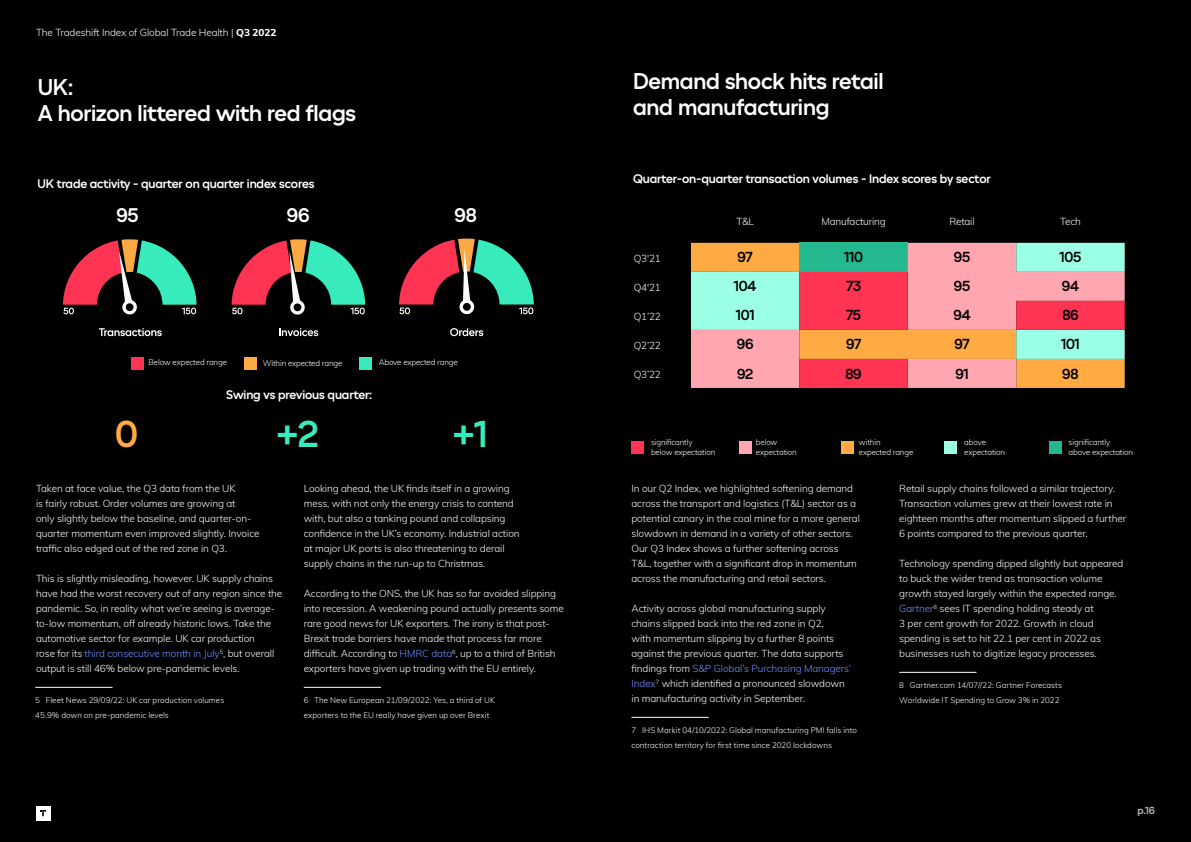
<style>
.page{position:relative;width:1191px;height:842px;background:#fff}
.page>*{position:absolute;margin:0;border:0;box-sizing:border-box;transform-origin:0 0}
.t1{font:500 36px "Tradeshift";color:#38ebbc}
.t2{font:500 36px "Tradeshift";color:#ffaa42}
.t3{font:500 22px/26px "Tradeshift";letter-spacing:-.01em;color:#fff}
.t4{font:19px "Tradeshift Display Medium";color:#fff}
.t5{font:500 14px "Tradeshift";letter-spacing:-.02em;color:#000}
.t6{font:500 12px "Tradeshift";letter-spacing:-.01em;color:#fff}
.t7{font:300 10px/15px "Muli";letter-spacing:-.01em;color:#fff}
.t8{font:500 10px "Tradeshift";color:#b9b9b9}
.t9{font:300 8px/10px "Muli";letter-spacing:-.005em;color:#fff}
.s1{font-weight:800}
.s2{color:#6e92ff}
</style>
<div class="page">
<div style="left:595px;top:0;width:596px;height:842px;background:#000"></div>
<div style="left:0;top:0;width:595px;height:842px;background:#000"></div>
<div style="left:36px;top:806px;width:14px;height:14px;background:#fff"></div>
<svg style="left:40px;top:810px;width:6px;height:6px"></svg>
<div style="left:691px;top:359px;width:108px;height:29px;background:#ffa6b0"></div>
<svg style="left:691px;top:243px;width:433px;height:116px;background:#b4ceb2"></svg>
<svg style="left:799px;top:272px;width:325px;height:116px;background:#f58779"></svg>
<div style="left:739px;top:441px;width:12px;height:12px;background:#ffa6b0"></div>
<div style="left:841px;top:441px;width:12px;height:12px;background:#ffaa42"></div>
<div style="left:944px;top:441px;width:12px;height:12px;background:#9bffe6"></div>
<div style="left:631px;top:441px;width:12px;height:12px;background:#ff3352"></div>
<div style="left:1049px;top:441px;width:12px;height:12px;background:#24b890"></div>
<hr style="left:35px;top:687px;width:77px;height:1px;background:#fff">
<hr style="left:304px;top:687px;width:77px;height:1px;background:#fff">
<hr style="left:631px;top:717px;width:77px;height:1px;background:#fff">
<hr style="left:899px;top:672px;width:77px;height:1px;background:#fff">
<div style="left:132px;top:357px;width:12px;height:12px;background:#ff3352"></div>
<div style="left:245px;top:357px;width:12px;height:12px;background:#ffaa42"></div>
<div style="left:359px;top:357px;width:12px;height:12px;background:#38ebbc"></div>
<svg style="left:63px;top:239px;width:134px;height:76px"></svg>
<svg style="left:99px;top:328px;width:63px;height:8px"></svg>
<svg style="left:279px;top:328px;width:39px;height:8px"></svg>
<svg style="left:450px;top:328px;width:33px;height:8px"></svg>
<svg style="left:399px;top:239px;width:135px;height:76px"></svg>
<svg style="left:231px;top:239px;width:134px;height:76px"></svg>
<p class="t7" style="left:36px;top:24px;width:242px">The Tradeshift Index of Global Trade Health | <span class="s1">Q3 2022</span></p>
<h2 class="t3" style="left:38px;top:73px;width:320px">UK:<br>A horizon littered with red flags</h2>
<p class="t6" style="left:38px;top:176px;width:278px">UK trade activity - quarter on quarter index scores</p>
<h3 class="t4" style="left:116px;top:203px;width:24px">95</h3>
<h3 class="t4" style="left:287px;top:203px;width:24px">96</h3>
<h3 class="t4" style="left:454px;top:203px;width:24px">98</h3>
<p class="t9" style="left:149px;top:357px;width:80px">Below expected range</p>
<p class="t9" style="left:263px;top:358px;width:81px">Within expected range</p>
<p class="t9" style="left:379px;top:357px;width:80px">Above expected range</p>
<p class="t6" style="left:226px;top:387px;width:147px">Swing vs previous quarter:</p>
<h1 class="t2" style="left:115px;top:411px;width:24px">0</h1>
<h1 class="t1" style="left:276px;top:411px;width:44px">+2</h1>
<h1 class="t1" style="left:453px;top:411px;width:36px">+1</h1>
<p class="t7" style="left:36px;top:480px;width:225px">Taken at face value, the Q3 data from the UK<br>is fairly robust. Order volumes are growing at<br>only slightly below the baseline, and quarter-on&shy;quarter momentum even improved slightly. Invoice traffic also edged out of the red zone in Q3.</p>
<p class="t7" style="left:36px;top:570px;width:248px">This is slightly misleading, however. UK supply chains have had the worst recovery out of any region since the pandemic. So, in reality what we’re seeing is average&shy;to-low momentum, off already historic lows. Take the automotive sector for example. UK car production<br>rose for its <span class="s2">third consecutive month in July</span><sup>5</sup>, but overall output is still 46% below pre-pandemic levels.</p>
<p class="t7" style="left:304px;top:480px;width:217px">Looking ahead, the UK finds itself in a growing mess, with not only the energy crisis to contend with, but also a tanking pound and collapsing confidence in the UK’s economy. Industrial action at major UK ports is also threatening to derail supply chains in the run-up to Christmas.</p>
<p class="t7" style="left:304px;top:585px;width:261px">According to the ONS, the UK has so far avoided slipping into recession. A weakening pound actually presents some rare good news for UK exporters. The irony is that post-Brexit trade barriers have made that process far more difficult. According to <span class="s2">HMRC data</span><sup>6</sup>, up to a third of British exporters have given up trading with the EU entirely.</p>
<p class="t9" style="left:35px;top:692px;width:190px;line-height:15px">5 Fleet News 29/09/22: UK car production volumes<br>45.9% down on pre-pandemic levels</p>
<p class="t9" style="left:304px;top:692px;width:193px;line-height:15px">6 The New European 21/09/2022: Yes, a third of UK exporters to the EU really have given up over Brexit</p>
<h2 class="t3" style="left:633px;top:67px;width:252px">Demand shock hits retail and manufacturing</h2>
<p class="t6" style="left:633px;top:171px;width:359px">Quarter-on-quarter transaction volumes - Index scores by sector</p>
<p class="t7" style="left:736px;top:213px;width:19px">T&amp;L</p>
<p class="t7" style="left:821px;top:213px;width:66px">Manufacturing</p>
<p class="t7" style="left:949px;top:213px;width:27px">Retail</p>
<p class="t7" style="left:1060px;top:213px;width:22px">Tech</p>
<p class="t7" style="left:634px;top:251px;width:28px">Q3'21</p>
<h3 class="t5" style="left:737px;top:248px;width:17px">97</h3>
<h3 class="t5" style="left:844px;top:248px;width:20px">110</h3>
<h3 class="t5" style="left:954px;top:248px;width:18px">95</h3>
<h3 class="t5" style="left:1059px;top:248px;width:23px">105</h3>
<p class="t7" style="left:634px;top:280px;width:28px">Q4'21</p>
<h3 class="t5" style="left:734px;top:277px;width:24px">104</h3>
<h3 class="t5" style="left:846px;top:277px;width:16px">73</h3>
<h3 class="t5" style="left:954px;top:277px;width:18px">95</h3>
<h3 class="t5" style="left:1062px;top:277px;width:19px">94</h3>
<p class="t7" style="left:634px;top:309px;width:29px">Q1’22</p>
<h3 class="t5" style="left:736px;top:306px;width:20px">101</h3>
<h3 class="t5" style="left:846px;top:306px;width:17px">75</h3>
<h3 class="t5" style="left:953px;top:306px;width:19px">94</h3>
<h3 class="t5" style="left:1062px;top:306px;width:18px">86</h3>
<p class="t7" style="left:634px;top:338px;width:29px">Q2’22</p>
<h3 class="t5" style="left:737px;top:335px;width:18px">96</h3>
<h3 class="t5" style="left:846px;top:335px;width:17px">97</h3>
<h3 class="t5" style="left:954px;top:335px;width:17px">97</h3>
<h3 class="t5" style="left:1061px;top:335px;width:20px">101</h3>
<p class="t7" style="left:634px;top:367px;width:29px">Q3’22</p>
<h3 class="t5" style="left:737px;top:364px;width:18px">92</h3>
<h3 class="t5" style="left:845px;top:364px;width:18px">89</h3>
<h3 class="t5" style="left:955px;top:364px;width:15px">91</h3>
<h3 class="t5" style="left:1062px;top:364px;width:18px">98</h3>
<p class="t9" style="left:651px;top:437px;width:66px">significantly below expectation</p>
<p class="t9" style="left:1068px;top:437px;width:66px">significantly above expectation</p>
<p class="t9" style="left:756px;top:437px;width:42px">below expectation</p>
<p class="t9" style="left:859px;top:437px;width:56px">within expected range</p>
<p class="t9" style="left:964px;top:437px;width:42px">above expectation</p>
<p class="t7" style="left:631px;top:480px;width:230px">In our Q2 Index, we highlighted softening demand across the transport and logistics (T&amp;L) sector as a potential canary in the coal mine for a more general slowdown in demand in a variety of other sectors.<br>Our Q3 Index shows a further softening across T&amp;L, together with a significant drop in momentum across the manufacturing and retail sectors.</p>
<p class="t7" style="left:631px;top:600px;width:221px">Activity across global manufacturing supply chains slipped back into the red zone in Q2,<br>with momentum slipping by a further 8 points against the previous quarter. The data supports findings from <span class="s2">S&amp;P Global’s Purchasing Managers’ Index</span><sup>7</sup> which identified a pronounced slowdown in manufacturing activity in September.</p>
<p class="t9" style="left:631px;top:722px;width:227px;line-height:15px">7 IHS Markit 04/10/2022: Global manufacturing PMI falls into contraction territory for first time since 2020 lockdowns</p>
<p class="t7" style="left:899px;top:480px;width:228px">Retail supply chains followed a similar trajectory.<br>Transaction volumes grew at their lowest rate in eighteen months after momentum slipped a further 6 points compared to the previous quarter.</p>
<p class="t7" style="left:899px;top:555px;width:226px">Technology spending dipped slightly but appeared to buck the wider trend as transaction volume growth stayed largely within the expected range.<br><span class="s2">Gartner</span><sup>8</sup> sees IT spending holding steady at<br>3 per cent growth for 2022. Growth in cloud spending is set to hit 22.1 per cent in 2022 as businesses rush to digitize legacy processes.</p>
<p class="t9" style="left:899px;top:677px;width:164px;line-height:15px">8 Gartner.com 14/07//22: Gartner Forecasts<br>Worldwide IT Spending to Grow 3% in 2022</p>
<p class="t8" style="left:1137px;top:804px;width:19px">p.16</p>
</div>
